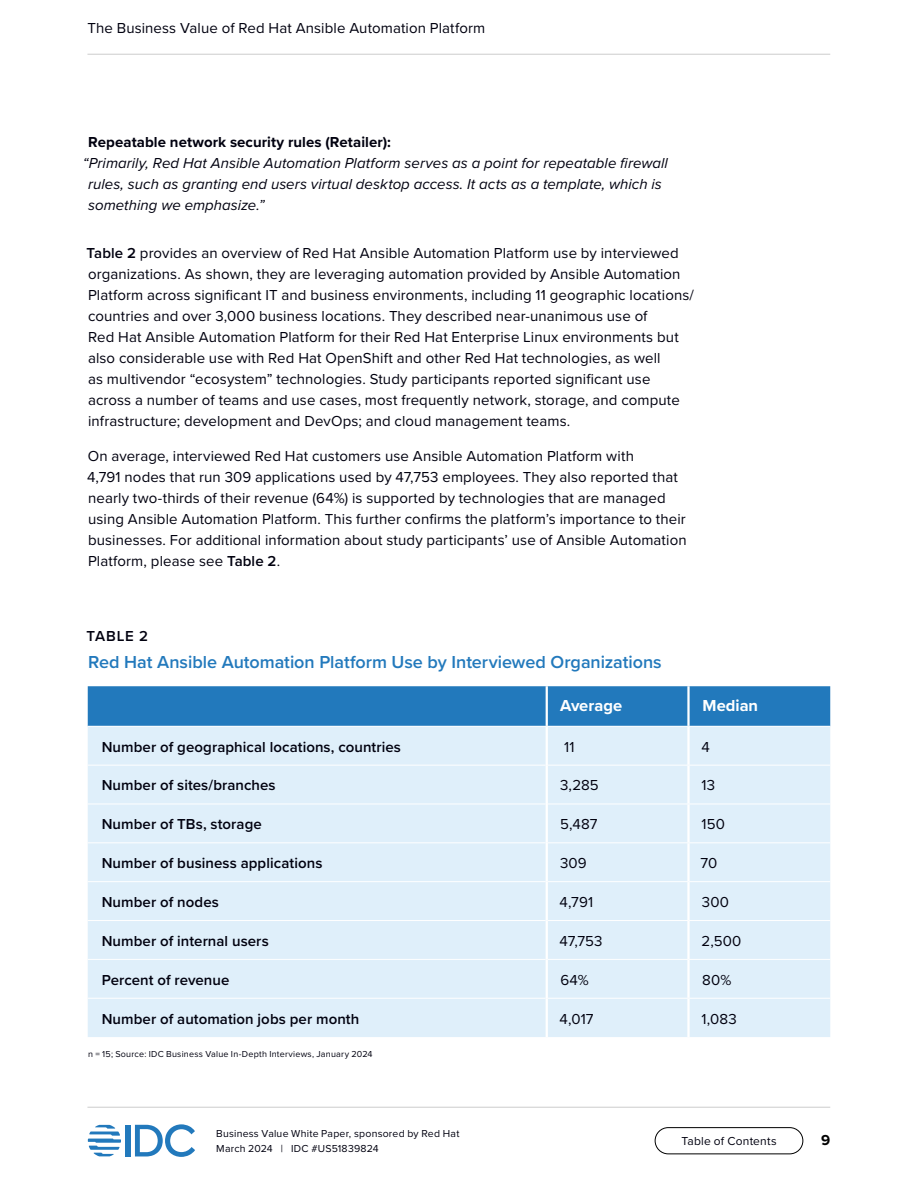
<style>
.page{position:relative;width:918px;height:1188px;background:#fff}
.page>*{position:absolute;margin:0;border:0;box-sizing:border-box;transform-origin:0 0}
.Table_Heading{font:600 18px "Proxima Nova";letter-spacing:-.005em;color:#2279bc}
.Table_Column_Title__left_align{font:700 16.5px "Proxima Nova";color:#fff}
._0_25{font:15px/21px "Proxima Nova";letter-spacing:.005em;color:#01010f}
.Body_Text{font:15px/21px "Proxima Nova";letter-spacing:.005em;color:#01010f}
.Table_Row_Title{font:600 15px "Proxima Nova";letter-spacing:.005em;color:#01010f}
.Testimonial_Quote{font:italic 15px/21px "Proxima Nova";letter-spacing:.005em;color:#01010f}
.Table_Text__left_align{font:15px "Proxima Nova";letter-spacing:.01em;color:#01010f}
.Testimonial_Bold_Intro{font:700 15px "Proxima Nova";letter-spacing:.005em;color:#01010f}
.Table_Number{font:600 15px "Proxima Nova";letter-spacing:.055em;color:#01010f}
.t1{font:700 15px "Proxima Nova";color:#000}
.t2{font:12px "Proxima Nova";letter-spacing:.015em;color:#01010f}
.t3{font:10.5px/15px "Proxima Nova";letter-spacing:.02em;color:#01010f}
.Table_Notes_and_Sources{font:9px "Proxima Nova";letter-spacing:.025em;color:#01010f}
.s1{font-weight:600}
</style>
<div class="page">
<div style="left:126px;top:1125px;width:5px;height:31px;background:#2279bc"></div>
<svg style="left:135px;top:1124px;width:60px;height:33px"></svg>
<svg style="left:88px;top:1125px;width:33px;height:31px"></svg>
<div style="left:655px;top:1127px;width:148px;height:27px;border:1px solid #000;border-radius:13px"></div>
<hr style="left:87px;top:54px;width:743px;height:1px;background:#ccc">
<hr style="left:87px;top:1107px;width:743px;height:1px;background:#ccc">
<div style="left:88px;top:686px;width:742px;height:40px;background:#2279bc"></div>
<div style="left:88px;top:727px;width:458px;height:310px;background:#dfeffa"></div>
<div style="left:548px;top:727px;width:282px;height:310px;background:#dfeffa"></div>
<hr style="left:546px;top:686px;width:2px;height:40px;background:#fff">
<hr style="left:687px;top:686px;width:3px;height:40px;background:#fff">
<hr style="left:687px;top:727px;width:3px;height:38px;background:#fff">
<hr style="left:687px;top:766px;width:3px;height:38px;background:#fff">
<hr style="left:687px;top:804px;width:3px;height:38px;background:#fff">
<hr style="left:687px;top:843px;width:3px;height:38px;background:#fff">
<hr style="left:687px;top:882px;width:3px;height:38px;background:#fff">
<hr style="left:687px;top:921px;width:3px;height:38px;background:#fff">
<hr style="left:687px;top:960px;width:3px;height:38px;background:#fff">
<hr style="left:687px;top:999px;width:3px;height:38px;background:#fff">
<hr style="left:548px;top:765px;width:140px;height:1px;background:#fff">
<hr style="left:688px;top:765px;width:142px;height:1px;background:#fff">
<hr style="left:548px;top:804px;width:140px;height:1px;background:#fff">
<hr style="left:688px;top:804px;width:142px;height:1px;background:#fff">
<hr style="left:548px;top:842px;width:140px;height:1px;background:#fff">
<hr style="left:688px;top:842px;width:142px;height:1px;background:#fff">
<hr style="left:548px;top:881px;width:140px;height:1px;background:#fff">
<hr style="left:688px;top:881px;width:142px;height:1px;background:#fff">
<hr style="left:548px;top:920px;width:140px;height:1px;background:#fff">
<hr style="left:688px;top:920px;width:142px;height:1px;background:#fff">
<hr style="left:548px;top:959px;width:140px;height:1px;background:#fff">
<hr style="left:688px;top:959px;width:142px;height:1px;background:#fff">
<hr style="left:548px;top:998px;width:140px;height:1px;background:#fff">
<hr style="left:688px;top:998px;width:142px;height:1px;background:#fff">
<hr style="left:88px;top:765px;width:458px;height:1px;background:#fff">
<hr style="left:88px;top:804px;width:458px;height:1px;background:#fff">
<hr style="left:88px;top:842px;width:458px;height:1px;background:#fff">
<hr style="left:88px;top:881px;width:458px;height:1px;background:#fff">
<hr style="left:88px;top:920px;width:458px;height:1px;background:#fff">
<hr style="left:88px;top:959px;width:458px;height:1px;background:#fff">
<hr style="left:88px;top:998px;width:458px;height:1px;background:#fff">
<p class="_0_25" style="left:87px;top:17px;width:399px">The Business Value of Red Hat Ansible Automation Platform</p>
<p class="Testimonial_Bold_Intro" style="left:88px;top:131px;width:304px">Repeatable network security rules (Retailer):</p>
<p class="Testimonial_Quote" style="left:88px;top:152px;width:581px;text-indent:-5px">“Primarily, Red Hat Ansible Automation Platform serves as a point for repeatable firewall rules, such as granting end users virtual desktop access. It acts as a template, which is something we emphasize.”</p>
<p class="_0_25" style="left:87px;top:242px;width:609px"><span class="s1">Table 2</span> provides an overview of Red Hat Ansible Automation Platform use by interviewed organizations. As shown, they are leveraging automation provided by Ansible Automation Platform across significant IT and business environments, including 11 geographic locations/ countries and over 3,000 business locations. They described near-unanimous use of<br>Red Hat Ansible Automation Platform for their Red Hat Enterprise Linux environments but also considerable use with Red Hat OpenShift and other Red Hat technologies, as well<br>as multivendor “ecosystem” technologies. Study participants reported significant use across a number of teams and use cases, most frequently network, storage, and compute infrastructure; development and DevOps; and cloud management teams.</p>
<p class="Body_Text" style="left:87px;top:445px;width:601px">On average, interviewed Red Hat customers use Ansible Automation Platform with<br>4,791 nodes that run 309 applications used by 47,753 employees. They also reported that nearly two-thirds of their revenue (64%) is supported by technologies that are managed using Ansible Automation Platform. This further confirms the platform’s importance to their businesses. For additional information about study participants’ use of Ansible Automation Platform, please see <span class="s1">Table 2</span>.</p>
<p class="Table_Number" style="left:87px;top:625px;width:63px">TABLE 2</p>
<p class="Table_Heading" style="left:88px;top:649px;width:575px">Red Hat Ansible Automation Platform Use by Interviewed Organizations</p>
<p class="Table_Column_Title__left_align" style="left:560px;top:693px;width:64px">Average</p>
<p class="Table_Column_Title__left_align" style="left:702px;top:693px;width:57px">Median</p>
<p class="Table_Row_Title" style="left:102px;top:735px;width:301px">Number of geographical locations, countries</p>
<p class="Table_Text__left_align" style="left:564px;top:735px;width:12px">11</p>
<p class="Table_Text__left_align" style="left:701px;top:735px;width:10px">4</p>
<p class="Table_Row_Title" style="left:102px;top:774px;width:176px">Number of sites/branches</p>
<p class="Table_Text__left_align" style="left:560px;top:774px;width:40px">3,285</p>
<p class="Table_Text__left_align" style="left:702px;top:774px;width:15px">13</p>
<p class="Table_Row_Title" style="left:102px;top:813px;width:162px">Number of TBs, storage</p>
<p class="Table_Text__left_align" style="left:560px;top:813px;width:39px">5,487</p>
<p class="Table_Text__left_align" style="left:702px;top:813px;width:25px">150</p>
<p class="Table_Row_Title" style="left:102px;top:852px;width:222px">Number of business applications</p>
<p class="Table_Text__left_align" style="left:560px;top:852px;width:28px">309</p>
<p class="Table_Text__left_align" style="left:701px;top:852px;width:18px">70</p>
<p class="Table_Row_Title" style="left:102px;top:891px;width:119px">Number of nodes</p>
<p class="Table_Text__left_align" style="left:560px;top:891px;width:35px">4,791</p>
<p class="Table_Text__left_align" style="left:702px;top:891px;width:29px">300</p>
<p class="Table_Row_Title" style="left:102px;top:930px;width:169px">Number of internal users</p>
<p class="Table_Text__left_align" style="left:560px;top:930px;width:45px">47,753</p>
<p class="Table_Text__left_align" style="left:701px;top:930px;width:41px">2,500</p>
<p class="Table_Row_Title" style="left:102px;top:969px;width:129px">Percent of revenue</p>
<p class="Table_Text__left_align" style="left:560px;top:969px;width:30px">64%</p>
<p class="Table_Text__left_align" style="left:702px;top:969px;width:31px">80%</p>
<p class="Table_Row_Title" style="left:102px;top:1007px;width:259px">Number of automation jobs per month</p>
<p class="Table_Text__left_align" style="left:560px;top:1007px;width:35px">4,017</p>
<p class="Table_Text__left_align" style="left:702px;top:1007px;width:37px">1,083</p>
<p class="Table_Notes_and_Sources" style="left:88px;top:1047px;width:286px">n = 15; Source: IDC Business Value In-Depth Interviews, January 2024</p>
<p class="t3" style="left:216px;top:1126px;width:245px">Business Value White Paper, sponsored by Red Hat<br>March 2024 | IDC #US51839824</p>
<p class="t2" style="left:681px;top:1132px;width:97px">Table of Contents</p>
<p class="t1" style="left:821px;top:1129px;width:11px">9</p>
</div>
